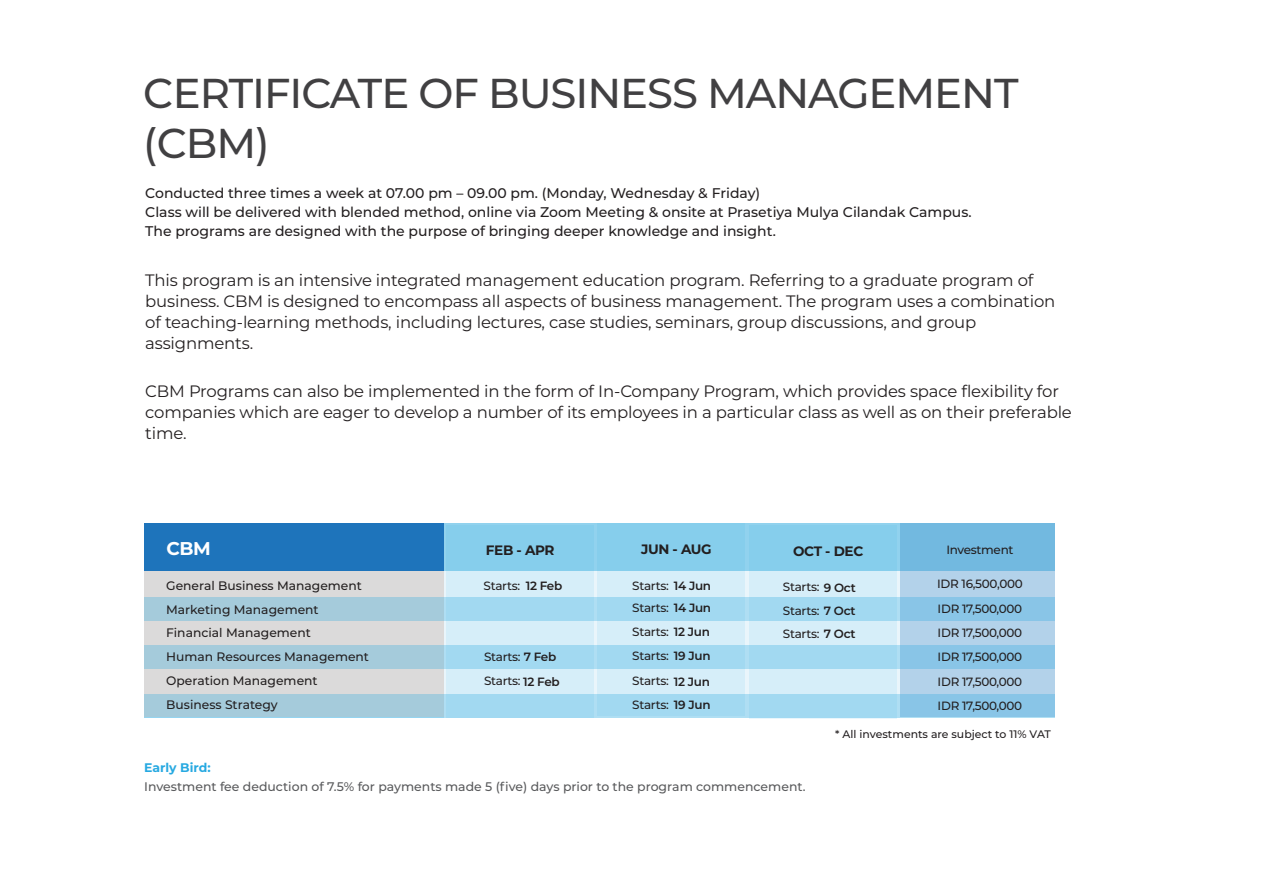
<style>
.page{position:relative;width:1263px;height:893px;background:#fff}
.page>*{position:absolute;margin:0;border:0;box-sizing:border-box;transform-origin:0 0}
.t1{font:500 41.7px/50.1px "Montserrat";letter-spacing:-.025em;color:#414042}
.t2{font:700 18.45px "Montserrat";color:#fff}
.t3{font:16.5px/21px "Montserrat";letter-spacing:-.01em;color:#231f20}
.t4{font:500 13.95px/18.8px "Montserrat";color:#231f20}
.t5{font:700 13.65px "Montserrat";letter-spacing:-.025em;color:#231f20}
.t6{font:500 12.45px "Montserrat";color:#595a5c}
.t7{font:700 12.45px "Montserrat";color:#27a9e1}
.t8{font:500 12.3px/23.9px "Montserrat";color:#231f20}
.t9{font:500 12px/24.3px "Montserrat";letter-spacing:-.025em;color:#231f20;text-align:justify}
.t10{font:600 12px "Montserrat";color:#231f20}
.t11{font:500 10.95px "Montserrat";color:#231f20}
.s1{font-weight:600}
</style>
<div class="page">
<div style="left:144px;top:523px;width:910px;height:48px;background:#91d2ee"></div>
<div style="left:144px;top:523px;width:300px;height:48px;background:#1e74bb"></div>
<div style="left:446px;top:525px;width:148px;height:192px;background:#86ceec"></div>
<div style="left:597px;top:524px;width:148px;height:192px;background:#86ceec"></div>
<div style="left:749px;top:525px;width:147px;height:194px;background:#86ceec"></div>
<svg style="left:144px;top:571px;width:756px;height:123px;background:#d7e5ec"></svg>
<svg style="left:900px;top:523px;width:154px;height:171px;background:#99c8e6"></svg>
<div style="left:144px;top:597px;width:910px;height:23px;background:linear-gradient(to right,#abd0de,#92d2f2)"></div>
<div style="left:144px;top:645px;width:910px;height:24px;background:linear-gradient(to right,#abd0de,#92d2f2)"></div>
<div style="left:144px;top:694px;width:910px;height:23px;background:linear-gradient(to right,#abd0de,#92d2f2)"></div>
<h1 class="t1" style="left:144px;top:67px;width:876px">CERTIFICATE OF BUSINESS MANAGEMENT (CBM)</h1>
<p class="t4" style="left:145px;top:183px;width:828px">Conducted three times a week at 07.00 pm – 09.00 pm. (Monday, Wednesday &amp; Friday)<br>Class will be delivered with blended method, online via Zoom Meeting &amp; onsite at Prasetiya Mulya Cilandak Campus.<br>The programs are designed with the purpose of bringing deeper knowledge and insight.</p>
<p class="t3" style="left:145px;top:269px;width:912px">This program is an intensive integrated management education program. Referring to a graduate program of business. CBM is designed to encompass all aspects of business management. The program uses a combination of teaching-learning methods, including lectures, case studies, seminars, group discussions, and group assignments.</p>
<p class="t3" style="left:145px;top:380px;width:928px">CBM Programs can also be implemented in the form of In-Company Program, which provides space flexibility for companies which are eager to develop a number of its employees in a particular class as well as on their preferable time.</p>
<p class="t2" style="left:166px;top:535px;width:46px">CBM</p>
<p class="t8" style="left:166px;top:573px;width:204px">General Business Management<br>Marketing Management<br>Financial Management<br>Human Resources Management<br>Operation Management<br>Business Strategy</p>
<p class="t7" style="left:144px;top:759px;width:68px">Early Bird:</p>
<p class="t5" style="left:486px;top:540px;width:70px">FEB - APR</p>
<p class="t5" style="left:641px;top:539px;width:72px">JUN - AUG</p>
<p class="t5" style="left:793px;top:541px;width:72px">OCT - DEC</p>
<p class="t10" style="left:526px;top:577px;width:38px">12 Feb</p>
<p class="t9" style="left:783px;top:575px;width:74px;line-height:23.2px">Starts: <span class="s1">9 Oct </span>Starts: <span class="s1">7 Oct </span>Starts: <span class="s1">7 Oct</span></p>
<p class="t9" style="left:946px;top:537px;width:69px">Investment</p>
<p class="t9" style="left:937px;top:572px;width:87px">IDR 16,500,000<br>IDR 17,500,000<br>IDR 17,500,000<br>IDR 17,500,000<br>IDR 17,500,000<br>IDR 17,500,000</p>
<p class="t11" style="left:835px;top:726px;width:217px">* All investments are subject to 11% VAT</p>
<p class="t9" style="left:484px;top:573px;width:38px">Starts:</p>
<p class="t9" style="left:632px;top:574px;width:80px">Starts: <span class="s1">14 Jun</span></p>
<p class="t9" style="left:632px;top:595px;width:80px">Starts: <span class="s1">14 Jun </span>Starts: <span class="s1">12 Jun </span>Starts: <span class="s1">19 Jun </span>Starts: <span class="s1">12 Jun </span>Starts: <span class="s1">19 Jun</span></p>
<p class="t9" style="left:484px;top:644px;width:74px">Starts: <span class="s1">7 Feb</span></p>
<p class="t9" style="left:484px;top:668px;width:77px">Starts: <span class="s1">12 Feb</span></p>
<p class="t6" style="left:144px;top:778px;width:663px">Investment fee deduction of 7.5% for payments made 5 (five) days prior to the program commencement.</p>
</div>
